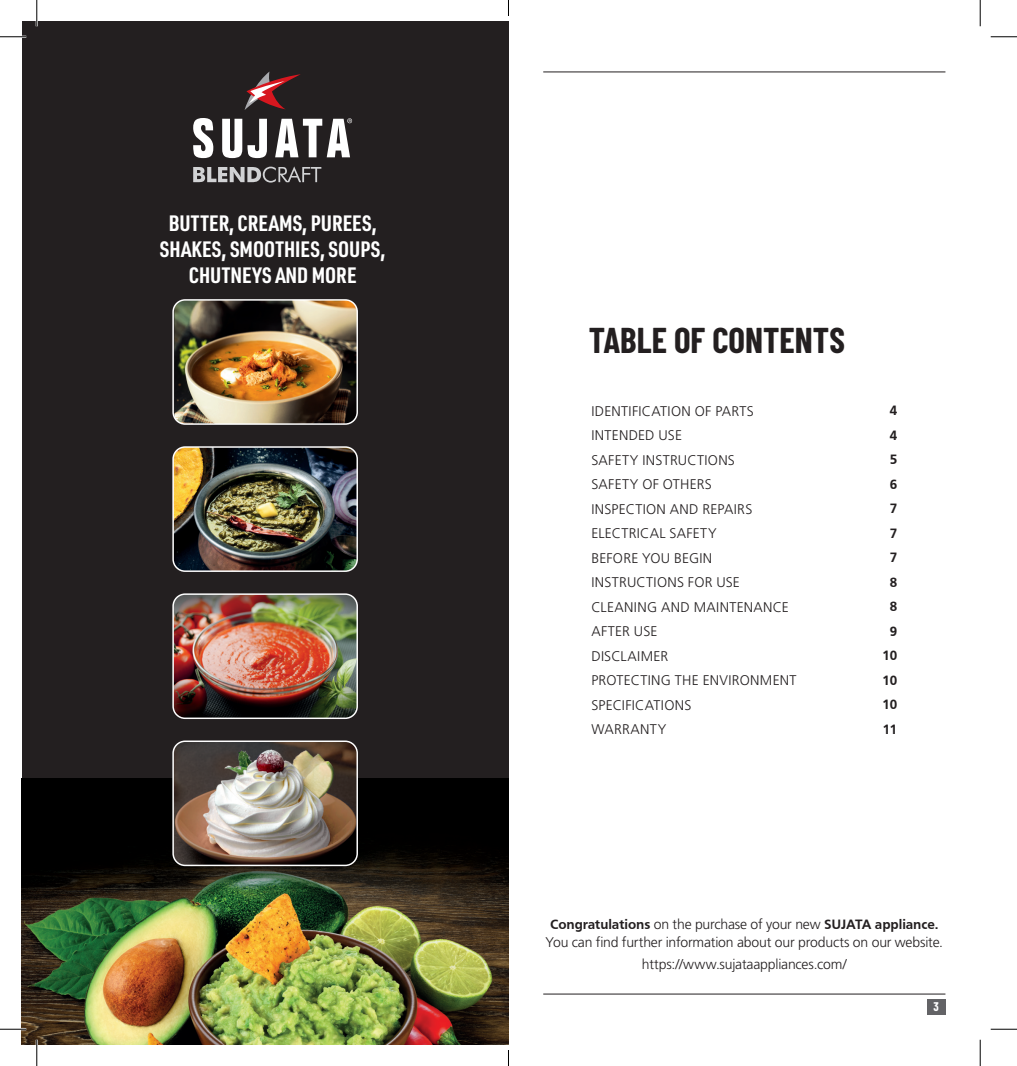
<style>
.page{position:relative;width:1017px;height:1066px;background:#fff}
.page>*{position:absolute;margin:0;border:0;box-sizing:border-box;transform-origin:0 0}
.t1{font:700 35px "Barlow Condensed";color:#231f20}
.t2{font:700 21.88px "URWDIN Cond";color:#fff}
.List_Paragraph{font:300 14px "Frutiger";letter-spacing:.015em;color:#231f20}
.List_Paragraph-2{font:300 14px/17.5px "Frutiger";letter-spacing:-.015em;color:#231f20;text-align:center}
.List_Paragraph-3{font:700 14px "Frutiger";letter-spacing:-.01em;color:#231f20}
.t3{font:700 12.25px "Barlow Condensed";color:#fff}
.s1{font-weight:700}
</style>
<div class="page">
<div style="left:22px;top:22px;width:486px;height:1022px;background:#231f20"></div>
<img style="left:22px;top:778px;width:486px;height:266px">
<img style="left:174px;top:301px;width:182px;height:122px">
<div style="left:172px;top:299px;width:186px;height:126px;border:1px solid #fff;border-radius:12px"></div>
<img style="left:174px;top:595px;width:182px;height:122px">
<div style="left:172px;top:593px;width:186px;height:126px;border:1px solid #fff;border-radius:12px"></div>
<img style="left:174px;top:448px;width:182px;height:122px">
<div style="left:172px;top:446px;width:186px;height:126px;border:1px solid #fff;border-radius:12px"></div>
<img style="left:173px;top:742px;width:184px;height:123px">
<div style="left:172px;top:740px;width:186px;height:126px;border:1px solid #fff;border-radius:12px"></div>
<div style="left:926px;top:998px;width:19px;height:16px;background:#636366"></div>
<svg style="left:193px;top:166px;width:128px;height:17px"></svg>
<svg style="left:193px;top:118px;width:20px;height:40px"></svg>
<svg style="left:222px;top:119px;width:45px;height:39px"></svg>
<svg style="left:275px;top:118px;width:77px;height:39px"></svg>
<svg style="left:244px;top:71px;width:56px;height:39px"></svg>
<hr style="left:543px;top:71px;width:402px;height:1px;background:#231f20">
<hr style="left:543px;top:993px;width:402px;height:1px;background:#231f20">
<hr style="left:0;top:36px;width:26px;height:2px;background:#fff">
<hr style="left:0;top:1028px;width:26px;height:2px;background:#fff">
<hr style="left:36px;top:0;width:2px;height:26px;background:#fff">
<hr style="left:36px;top:1039px;width:2px;height:27px;background:#fff">
<svg style="left:0;top:36px;width:26px;height:1px"></svg>
<svg style="left:990px;top:36px;width:26px;height:1px"></svg>
<svg style="left:0;top:1029px;width:26px;height:1px"></svg>
<svg style="left:990px;top:1029px;width:26px;height:1px"></svg>
<svg style="left:36px;top:0;width:1px;height:26px"></svg>
<svg style="left:36px;top:1039px;width:1px;height:27px"></svg>
<svg style="left:979px;top:0;width:1px;height:26px"></svg>
<svg style="left:979px;top:1039px;width:1px;height:27px"></svg>
<svg style="left:508px;top:0;width:1px;height:16px"></svg>
<svg style="left:508px;top:1050px;width:1px;height:16px"></svg>
<p class="t2" style="left:169px;top:209px;width:209px">BUTTER, CREAMS, PUREES,</p>
<p class="t2" style="left:160px;top:235px;width:227px">SHAKES, SMOOTHIES, SOUPS,</p>
<p class="t2" style="left:189px;top:261px;width:169px">CHUTNEYS AND MORE</p>
<p class="t1" style="left:588px;top:315px;width:257px">TABLE OF CONTENTS</p>
<p class="List_Paragraph" style="left:591px;top:403px;width:164px">IDENTIFICATION OF PARTS</p>
<p class="List_Paragraph-3" style="left:889px;top:402px;width:9px">4</p>
<p class="List_Paragraph" style="left:591px;top:427px;width:92px">INTENDED USE</p>
<p class="List_Paragraph-3" style="left:889px;top:427px;width:9px">4</p>
<p class="List_Paragraph" style="left:591px;top:452px;width:145px">SAFETY INSTRUCTIONS</p>
<p class="List_Paragraph-3" style="left:889px;top:451px;width:9px">5</p>
<p class="List_Paragraph" style="left:591px;top:476px;width:122px">SAFETY OF OTHERS</p>
<p class="List_Paragraph-3" style="left:889px;top:476px;width:9px">6</p>
<p class="List_Paragraph" style="left:591px;top:501px;width:162px">INSPECTION AND REPAIRS</p>
<p class="List_Paragraph-3" style="left:889px;top:500px;width:9px">7</p>
<p class="List_Paragraph" style="left:591px;top:525px;width:127px">ELECTRICAL SAFETY</p>
<p class="List_Paragraph-3" style="left:889px;top:525px;width:9px">7</p>
<p class="List_Paragraph" style="left:591px;top:550px;width:122px">BEFORE YOU BEGIN</p>
<p class="List_Paragraph-3" style="left:889px;top:549px;width:9px">7</p>
<p class="List_Paragraph" style="left:591px;top:574px;width:150px">INSTRUCTIONS FOR USE</p>
<p class="List_Paragraph-3" style="left:889px;top:574px;width:9px">8</p>
<p class="List_Paragraph" style="left:591px;top:599px;width:199px">CLEANING AND MAINTENANCE</p>
<p class="List_Paragraph-3" style="left:889px;top:598px;width:9px">8</p>
<p class="List_Paragraph" style="left:591px;top:623px;width:67px">AFTER USE</p>
<p class="List_Paragraph-3" style="left:889px;top:623px;width:9px">9</p>
<p class="List_Paragraph" style="left:591px;top:648px;width:78px">DISCLAIMER</p>
<p class="List_Paragraph-3" style="left:882px;top:647px;width:16px">10</p>
<p class="List_Paragraph" style="left:591px;top:672px;width:206px">PROTECTING THE ENVIRONMENT</p>
<p class="List_Paragraph-3" style="left:882px;top:672px;width:16px">10</p>
<p class="List_Paragraph" style="left:591px;top:697px;width:101px">SPECIFICATIONS</p>
<p class="List_Paragraph-3" style="left:882px;top:696px;width:16px">10</p>
<p class="List_Paragraph" style="left:591px;top:721px;width:76px">WARRANTY</p>
<p class="List_Paragraph-3" style="left:882px;top:721px;width:16px">11</p>
<p class="List_Paragraph-2" style="left:545px;top:915px;width:399px"><span class="s1">Congratulations</span> on the purchase of your new <span class="s1">SUJATA appliance.<br></span>You can find further information about our products on our website.</p>
<p class="List_Paragraph-2" style="left:641px;top:955px;width:206px">https://www.sujataappliances.com/</p>
<p class="t3" style="left:932px;top:997px;width:7px">3</p>
</div>
